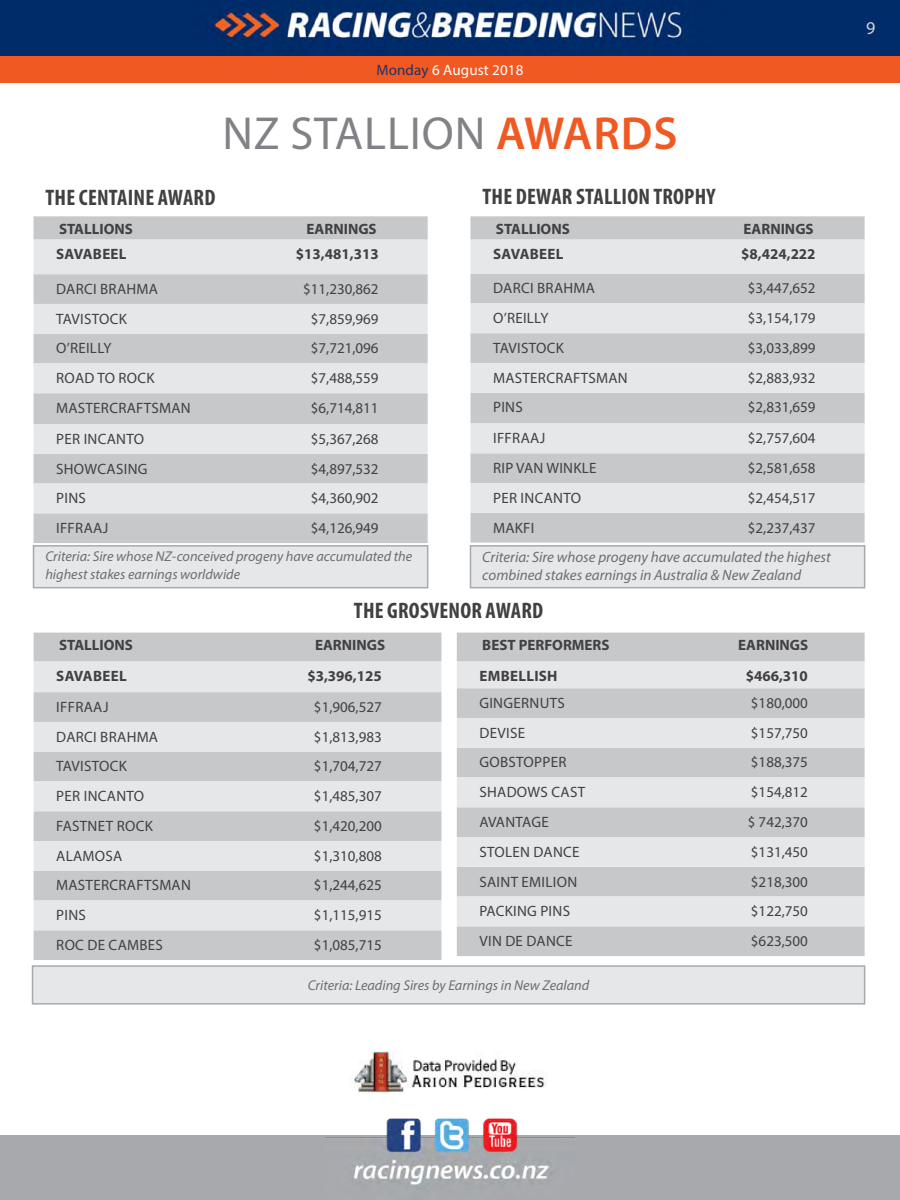
<style>
.page{position:relative;width:900px;height:1200px;background:#fff}
.page>*{position:absolute;margin:0;border:0;box-sizing:border-box;transform-origin:0 0}
.t1{font:46.5px "Myriad Pro";color:#808285}
.t2{font:600 46.5px "Myriad Pro";color:#f15922}
.t3{font:700 condensed 22.5px "Myriad Pro";letter-spacing:.01em;color:#414042}
.t4{font:18px "Myriad Pro";color:#d1d4d4}
.t5{font:15px "Myriad Pro";letter-spacing:.015em;color:#414042}
.t6{font:700 15px "Myriad Pro";color:#414042}
.t7{font:italic 15px/18px "Myriad Pro";color:#6d6e71}
.t8{font:15px "Myriad Pro";letter-spacing:.01em;color:#fff}
.t9{font:italic 14.25px/18px "Myriad Pro";color:#6d6e71}
.s1{color:#203267}
.s2{font-weight:400;color:#808285}
</style>
<div class="page">
<div style="left:0;top:1136px;width:900px;height:64px;background:#a7a9ac"></div>
<img style="left:325px;top:1118px;width:250px;height:67px">
<div style="left:0;top:56px;width:900px;height:27px;background:#f15922"></div>
<img style="left:0;top:0;width:900px;height:56px">
<div style="left:33px;top:545px;width:395px;height:43px;background:#e6e7e8;border:2px solid #a7a9ac"></div>
<div style="left:470px;top:545px;width:395px;height:43px;background:#e6e7e8;border:2px solid #a7a9ac"></div>
<div style="left:32px;top:965px;width:833px;height:40px;background:#e6e7e8;border:2px solid #a7a9ac"></div>
<div style="left:34px;top:216px;width:394px;height:327px;background:#c7c8ca"></div>
<svg style="left:34px;top:240px;width:394px;height:273px;background:#d8d9db"></svg>
<div style="left:470px;top:216px;width:395px;height:327px;background:#c7c8ca"></div>
<svg style="left:470px;top:240px;width:395px;height:273px;background:#d8d9db"></svg>
<div style="left:34px;top:633px;width:407px;height:327px;background:#c7c8ca"></div>
<svg style="left:34px;top:662px;width:407px;height:268px;background:#d8d9da"></svg>
<div style="left:457px;top:633px;width:408px;height:323px;background:#c7c8ca"></div>
<svg style="left:457px;top:662px;width:408px;height:264px;background:#d8d9da"></svg>
<img style="left:349px;top:1052px;width:199px;height:41px">
<p class="t8" style="left:376px;top:61px;width:149px"><span class="s1">MONDAY</span> 6 AUGUST 2018</p>
<h1 class="t1" style="left:222px;top:105px;width:114px">NZ STALLI</h1>
<h1 class="t2" style="left:422px;top:104px;width:257px"><span class="s2">ON</span> AWARDS</h1>
<h2 class="t3" style="left:46px;top:183px;width:171px">THE CENTAINE AWARD</h2>
<h2 class="t3" style="left:483px;top:183px;width:235px">THE DEWAR STALLION TROPHY</h2>
<p class="t6" style="left:59px;top:219px;width:75px">STALLIONS</p>
<p class="t6" style="left:307px;top:219px;width:72px">EARNINGS</p>
<p class="t6" style="left:56px;top:245px;width:19px">SAVABEEL</p>
<p class="t6" style="left:296px;top:245px;width:84px">$13,481,313</p>
<p class="t5" style="left:56px;top:280px;width:103px">DARCI BRAHMA</p>
<p class="t5" style="left:303px;top:280px;width:77px">$11,230,862</p>
<p class="t5" style="left:56px;top:309px;width:54px">TAVISTOCK</p>
<p class="t5" style="left:311px;top:309px;width:69px">$7,859,969</p>
<p class="t5" style="left:56px;top:339px;width:56px">O’REILLY</p>
<p class="t5" style="left:311px;top:339px;width:69px">$7,721,096</p>
<p class="t5" style="left:56px;top:369px;width:73px">ROAD TO ROCK</p>
<p class="t5" style="left:311px;top:369px;width:69px">$7,488,559</p>
<p class="t5" style="left:56px;top:399px;width:136px">MASTERCRAFTSMAN</p>
<p class="t5" style="left:311px;top:399px;width:69px">$6,714,811</p>
<p class="t5" style="left:56px;top:429px;width:87px">PER INCANTO</p>
<p class="t5" style="left:311px;top:429px;width:69px">$5,367,268</p>
<p class="t5" style="left:56px;top:459px;width:30px">SHOWC</p>
<p class="t5" style="left:107px;top:459px;width:42px">ASING</p>
<p class="t5" style="left:311px;top:459px;width:69px">$4,897,532</p>
<p class="t5" style="left:56px;top:489px;width:30px">PINS</p>
<p class="t5" style="left:311px;top:489px;width:69px">$4,360,902</p>
<p class="t5" style="left:56px;top:519px;width:52px">IFF RAAJ</p>
<p class="t5" style="left:311px;top:519px;width:69px">$4,126,949</p>
<p class="t6" style="left:496px;top:219px;width:75px">STALLIONS</p>
<p class="t6" style="left:744px;top:219px;width:72px">EARNINGS</p>
<p class="t6" style="left:493px;top:245px;width:19px">SAVABEEL</p>
<p class="t6" style="left:741px;top:245px;width:76px">$8,424,222</p>
<p class="t5" style="left:493px;top:279px;width:103px">DARCI BRAHMA</p>
<p class="t5" style="left:748px;top:279px;width:69px">$3,447,652</p>
<p class="t5" style="left:493px;top:309px;width:56px">O’REILLY</p>
<p class="t5" style="left:748px;top:309px;width:69px">$3,154,179</p>
<p class="t5" style="left:493px;top:339px;width:54px">TAVISTOCK</p>
<p class="t5" style="left:748px;top:339px;width:69px">$3,033,899</p>
<p class="t5" style="left:493px;top:368px;width:136px">MASTERCRAFTSMAN</p>
<p class="t5" style="left:748px;top:368px;width:69px">$2,883,932</p>
<p class="t5" style="left:493px;top:398px;width:30px">PINS</p>
<p class="t5" style="left:748px;top:398px;width:69px">$2,831,659</p>
<p class="t5" style="left:493px;top:429px;width:52px">IFF RAAJ</p>
<p class="t5" style="left:748px;top:429px;width:69px">$2,757,604</p>
<p class="t5" style="left:493px;top:459px;width:105px">RIP VAN WINKLE</p>
<p class="t5" style="left:748px;top:459px;width:69px">$2,581,658</p>
<p class="t5" style="left:493px;top:489px;width:87px">PER INCANTO</p>
<p class="t5" style="left:748px;top:489px;width:69px">$2,454,517</p>
<p class="t5" style="left:493px;top:518px;width:43px">MAKFI</p>
<p class="t5" style="left:748px;top:518px;width:69px">$2,237,437</p>
<p class="t9" style="left:45px;top:547px;width:368px">Criteria: Sire whose NZ-conceived progeny have accumulated the highest stakes earnings worldwide</p>
<p class="t7" style="left:482px;top:548px;width:350px">Criteria: Sire whose progeny have accumulated the highest combined stakes earnings in Australia &amp; New Zealand</p>
<h2 class="t3" style="left:354px;top:596px;width:191px">THE GROSVENOR AWARD</h2>
<p class="t6" style="left:59px;top:635px;width:75px">STALLIONS</p>
<p class="t6" style="left:315px;top:635px;width:72px">EARNINGS</p>
<p class="t6" style="left:56px;top:666px;width:19px">SAVABEEL</p>
<p class="t6" style="left:307px;top:666px;width:76px">$3,396,125</p>
<p class="t5" style="left:56px;top:698px;width:52px">IFF RAAJ</p>
<p class="t5" style="left:314px;top:698px;width:69px">$1,906,527</p>
<p class="t5" style="left:56px;top:727px;width:103px">DARCI BRAHMA</p>
<p class="t5" style="left:314px;top:727px;width:69px">$1,813,983</p>
<p class="t5" style="left:56px;top:757px;width:54px">TAVISTOCK</p>
<p class="t5" style="left:314px;top:757px;width:69px">$1,704,727</p>
<p class="t5" style="left:56px;top:787px;width:87px">PER INCANTO</p>
<p class="t5" style="left:314px;top:787px;width:69px">$1,485,307</p>
<p class="t5" style="left:56px;top:817px;width:71px">FASTNET ROCK</p>
<p class="t5" style="left:314px;top:817px;width:69px">$1,420,200</p>
<p class="t5" style="left:56px;top:846px;width:37px">ALAMOS</p>
<p class="t5" style="left:113px;top:846px;width:11px">A</p>
<p class="t5" style="left:314px;top:846px;width:69px">$1,310,808</p>
<p class="t5" style="left:56px;top:876px;width:136px">MASTERCRAFTSMAN</p>
<p class="t5" style="left:314px;top:876px;width:69px">$1,244,625</p>
<p class="t5" style="left:56px;top:906px;width:30px">PINS</p>
<p class="t5" style="left:314px;top:906px;width:69px">$1,115,915</p>
<p class="t5" style="left:56px;top:936px;width:10px">ROC</p>
<p class="t5" style="left:88px;top:936px;width:76px">DE CAMB ES</p>
<p class="t5" style="left:314px;top:936px;width:69px">$1,085,715</p>
<p class="t6" style="left:482px;top:635px;width:129px">BEST PERFORMERS</p>
<p class="t6" style="left:738px;top:635px;width:72px">EARNINGS</p>
<p class="t6" style="left:479px;top:666px;width:18px">EMBELLISH</p>
<p class="t6" style="left:746px;top:666px;width:64px">$466,310</p>
<p class="t5" style="left:479px;top:694px;width:85px">GINGERNUTS</p>
<p class="t5" style="left:751px;top:694px;width:58px">$180,000</p>
<p class="t5" style="left:479px;top:723px;width:47px">DEVISE</p>
<p class="t5" style="left:751px;top:723px;width:58px">$157,750</p>
<p class="t5" style="left:479px;top:753px;width:10px">GOBS</p>
<p class="t5" style="left:516px;top:753px;width:52px">TOPPER</p>
<p class="t5" style="left:751px;top:753px;width:58px">$188,375</p>
<p class="t5" style="left:479px;top:783px;width:39px">SHADOWS</p>
<p class="t5" style="left:551px;top:783px;width:35px">CAST</p>
<p class="t5" style="left:751px;top:783px;width:58px">$154,812</p>
<p class="t5" style="left:479px;top:813px;width:71px">AVANTAGE</p>
<p class="t5" style="left:748px;top:813px;width:62px">$ 742,370</p>
<p class="t5" style="left:479px;top:842px;width:102px">STOLEN DANCE</p>
<p class="t5" style="left:751px;top:842px;width:58px">$131,450</p>
<p class="t5" style="left:479px;top:872px;width:99px">SAINT EMILION</p>
<p class="t5" style="left:751px;top:872px;width:58px">$218,300</p>
<p class="t5" style="left:479px;top:902px;width:91px">PACKING PINS</p>
<p class="t5" style="left:751px;top:902px;width:58px">$122,750</p>
<p class="t5" style="left:479px;top:932px;width:95px">VIN DE DANCE</p>
<p class="t5" style="left:751px;top:932px;width:58px">$623,500</p>
<p class="t9" style="left:308px;top:976px;width:283px">Criteria: Leading Sires by Earnings in New Zealand</p>
<p class="t4" style="left:866px;top:17px;width:11px">9</p>
</div>
